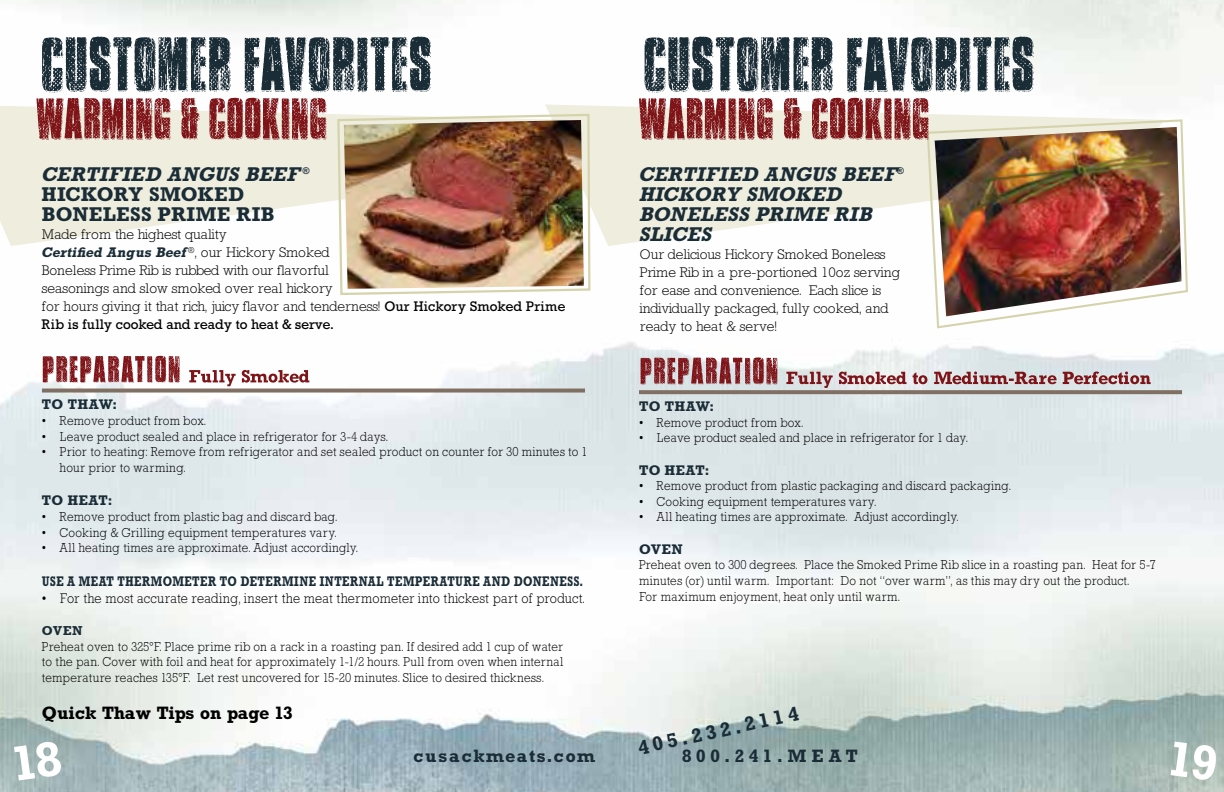
<style>
.page{position:relative;width:1224px;height:792px;background:#fff}
.page>*{position:absolute;margin:0;border:0;box-sizing:border-box;transform-origin:0 0}
.t1{font:700 20px/20px "Astute S Si";letter-spacing:.035em;color:#1a2c36}
.t2{font:italic 700 20px/20px "Astute S Si";color:#1a2c36}
.t3{font:700 18px "Astute S Si";color:#000}
.t4{font:700 18px "Astute S Si";letter-spacing:.1em;color:#1a2c36}
.t5{font:700 18px "Astute S Si";letter-spacing:.3em;color:#1a2c36}
.t6{font:14px/18px "Astute Light S Si";color:#000}
.t7{font:14px "Astute Light S Si";letter-spacing:.025em;color:#000;scale:.92 1}
.t8{font:700 14px "Astute S Si";letter-spacing:.04em;color:#1a2c36;scale:.8 1}
.t9{font:14px "Astute S Si";color:#000}
.t10{font:italic 700 14px "Astute S Si";color:#1a2c36}
.t11{font:700 14px "Astute S Si";letter-spacing:.04em;color:#1a2c36}
.t12{font:13px/15.6px "Astute Light S Si";letter-spacing:.025em;color:#000;scale:.92 1}
.t13{font:700 13px "Astute S Si";color:#1a2c36}
.s1{font-style:italic}
.s2{font-family:"Astute Light S Si";font-weight:400;font-style:normal;color:#000}
.s3{font-family:"Astute S Si"}
.s4{font-weight:300}
</style>
<div class="page">
<img style="left:0;top:0;width:1224px;height:792px">
<svg style="left:0;top:105px;width:545px;height:141px;fill:#eeedde"></svg>
<svg style="left:545px;top:105px;width:619px;height:141px;fill:#eeedde"></svg>
<svg style="left:42px;top:37px;width:389px;height:55px"></svg>
<svg style="left:644px;top:37px;width:389px;height:55px"></svg>
<svg style="left:36px;top:98px;width:290px;height:42px;background:#aa6866"></svg>
<svg style="left:336px;top:113px;width:256px;height:183px"></svg>
<img style="left:344px;top:120px;width:240px;height:169px">
<svg style="left:42px;top:389px;width:543px;height:4px;background:#8d7e73"></svg>
<svg style="left:43px;top:356px;width:266px;height:30px"></svg>
<svg style="left:926px;top:118px;width:263px;height:212px"></svg>
<img style="left:935px;top:127px;width:247px;height:189px">
<svg style="left:640px;top:357px;width:511px;height:31px;background:#c7b0b3"></svg>
<svg style="left:639px;top:390px;width:543px;height:4px;background:#837468"></svg>
<svg style="left:639px;top:98px;width:290px;height:42px;background:#aa6968"></svg>
<svg style="left:14px;top:740px;width:48px;height:41px;background:#a0b4b4"></svg>
<svg style="left:1170px;top:742px;width:48px;height:39px;background:#aabcb4"></svg>
<h1 class="t1" style="left:42px;top:164px;width:269px"><span class="s1">CERTIFIED ANGUS BEEF</span><sup>®<br></sup>HICKORY SMOKED<br>BONELESS PRIME RIB</h1>
<p class="t6" style="left:42px;top:226px;width:186px">Made from the highest quality</p>
<p class="t10" style="left:42px;top:244px;width:289px">Certified Angus Beef<sup>®</sup><span class="s2">, our Hickory Smoked</span></p>
<p class="t6" style="left:42px;top:262px;width:525px">Boneless Prime Rib is rubbed with our flavorful<br>seasonings and slow smoked over real hickory<br>for hours giving it that rich, juicy flavor and tenderness! <span class="s3">Our Hickory Smoked Prime</span></p>
<p class="t9" style="left:42px;top:316px;width:293px">Rib is fully cooked and ready to heat &amp; serve.</p>
<h1 class="t2" style="left:639px;top:164px;width:267px">CERTIFIED ANGUS BEEF<sup>®<br></sup>HICKORY SMOKED<br>BONELESS PRIME RIB<br>SLICES</h1>
<p class="t6" style="left:640px;top:246px;width:262px">Our delicious Hickory Smoked Boneless Prime Rib in a pre-portioned <span class="s4">10</span>oz serving for ease and convenience. Each slice is individually packaged, fully cooked, and ready to heat &amp; serve!</p>
<p class="t11" style="left:42px;top:396px;width:76px">TO THAW:</p>
<p class="t12" style="left:42px;top:413px;width:180px">• Remove product from box.</p>
<p class="t12" style="left:42px;top:428px;width:377px">• Leave product sealed and place in refrigerator for 3-4 days.</p>
<p class="t12" style="left:60px;top:444px;width:575px;text-indent:-18px">• Prior to heating: Remove from refrigerator and set sealed product on counter for 30 minutes to 1 hour prior to warming.</p>
<p class="t11" style="left:42px;top:492px;width:72px">TO HEAT:</p>
<p class="t12" style="left:42px;top:509px;width:322px">• Remove product from plastic bag and discard bag.</p>
<p class="t12" style="left:42px;top:524px;width:322px">• Cooking &amp; Grilling equipment temperatures vary.</p>
<p class="t12" style="left:42px;top:540px;width:345px">• All heating times are approximate. Adjust accordingly.</p>
<p class="t8" style="left:42px;top:573px;width:678px">USE A MEAT THERMOMETER TO DETERMINE INTERNAL TEMPERATURE AND DONENESS.</p>
<p class="t7" style="left:42px;top:590px;width:591px">• For the most accurate reading, insert the meat thermometer into thickest part of product.</p>
<p class="t13" style="left:42px;top:623px;width:42px">OVEN</p>
<p class="t12" style="left:42px;top:638px;width:568px;text-align:justify">Preheat oven to 325°F. Place prime rib on a rack in a roasting pan. If desired add 1 cup of water to the pan. Cover with foil and heat for approximately 1-1/2 hours. Pull from oven when internal temperature reaches 135°F. Let rest uncovered for 15-20 minutes. Slice to desired thickness.</p>
<h2 class="t3" style="left:42px;top:703px;width:252px">Quick Thaw Tips on page 13</h2>
<p class="t11" style="left:639px;top:398px;width:76px">TO THAW:</p>
<p class="t12" style="left:639px;top:414px;width:180px">• Remove product from box.</p>
<p class="t12" style="left:639px;top:430px;width:359px">• Leave product sealed and place in refrigerator for 1 day.</p>
<p class="t11" style="left:639px;top:462px;width:72px">TO HEAT:</p>
<p class="t12" style="left:639px;top:478px;width:406px">• Remove product from plastic packaging and discard packaging.</p>
<p class="t12" style="left:639px;top:494px;width:259px">• Cooking equipment temperatures vary.</p>
<p class="t12" style="left:639px;top:509px;width:349px">• All heating times are approximate. Adjust accordingly.</p>
<p class="t11" style="left:639px;top:541px;width:45px">OVEN</p>
<p class="t12" style="left:639px;top:557px;width:563px">Preheat oven to 300 degrees. Place the Smoked Prime Rib slice in a roasting pan. Heat for 5-7 minutes (or) until warm. Important: Do not “over warm”, as this may dry out the product.<br>For maximum enjoyment, heat only until warm.</p>
<h1 class="t1" style="left:636px;top:737px;width:164px;rotate:-12deg">405.232.2114</h1>
<h2 class="t4" style="left:414px;top:745px;width:183px">cusackmeats.com</h2>
<h2 class="t5" style="left:682px;top:745px;width:177px">800.241.MEAT</h2>
</div>
